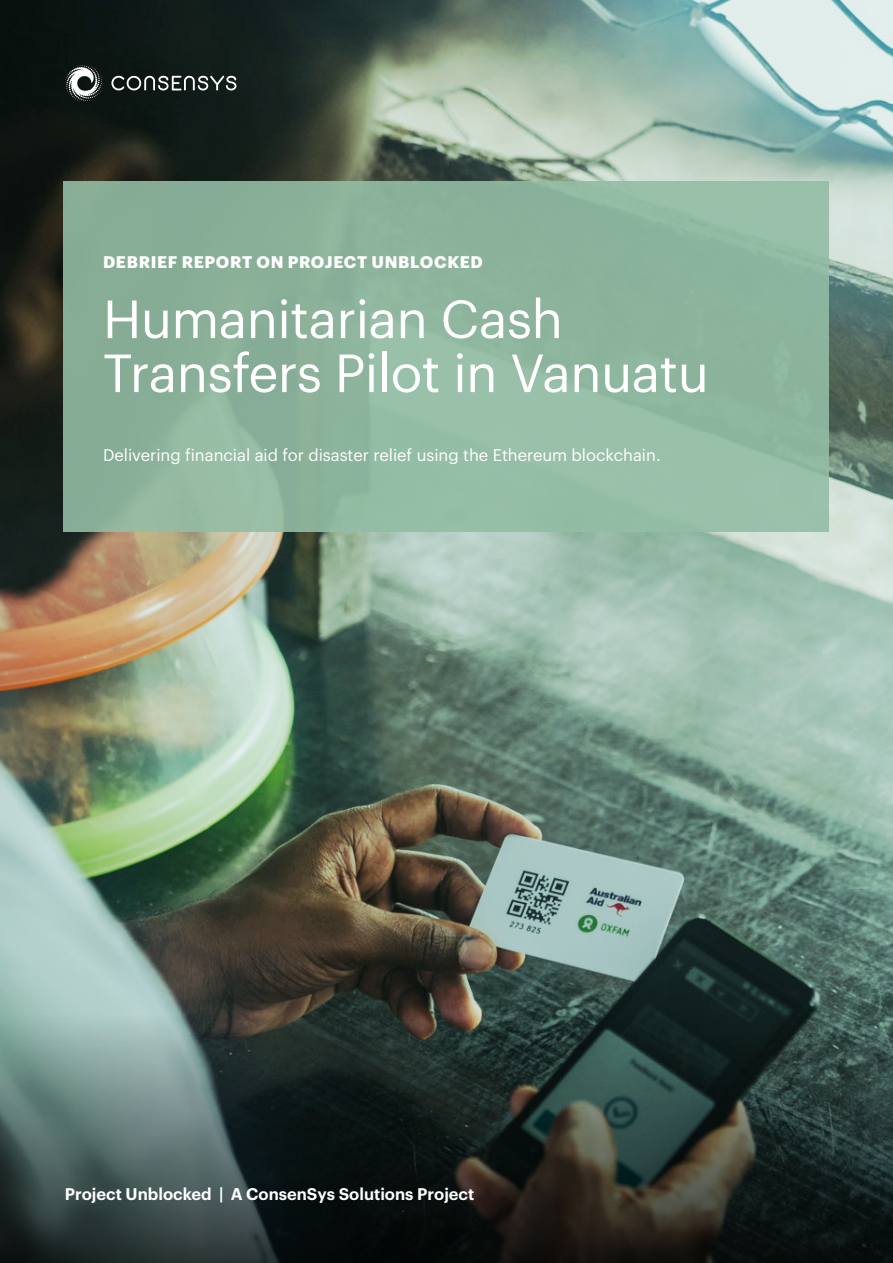
<style>
.page{position:relative;width:893px;height:1263px;background:#fff}
.page>*{position:absolute;margin:0;border:0;box-sizing:border-box;transform-origin:0 0}
.t1{font:52.5px/54px "Graphik";letter-spacing:-.01em;color:#fff}
.t2{font:16.5px "Graphik";color:#fff}
.t3{font:600 16.5px "Graphik";color:#fff}
.Large_Text__align_le{font:700 16.5px "Graphik";letter-spacing:.04em;color:#fff}
</style>
<div class="page">
<img style="left:0;top:0;width:893px;height:1006px">
<svg style="left:0;top:1006px;width:893px;height:257px;background:#2f3c39"></svg>
<div style="left:64px;top:181px;width:765px;height:350px;background:linear-gradient(to right,#8aaf98,#94bca5)"></div>
<svg style="left:65px;top:64px;width:39px;height:39px"></svg>
<svg style="left:111px;top:76px;width:125px;height:14px"></svg>
<p class="Large_Text__align_le" style="left:103px;top:249px;width:381px">DEBRIEF REPORT ON PROJECT UNBLOCKED</p>
<p class="t1" style="left:103px;top:288px;width:607px">Humanitarian Cash<br>Transfers Pilot in Vanuatu</p>
<p class="t2" style="left:103px;top:442px;width:559px">Delivering financial aid for disaster relief using the Ethereum blockchain.</p>
<p class="t3" style="left:65px;top:1181px;width:411px">Project Unblocked | A ConsenSys Solutions Project</p>
</div>
